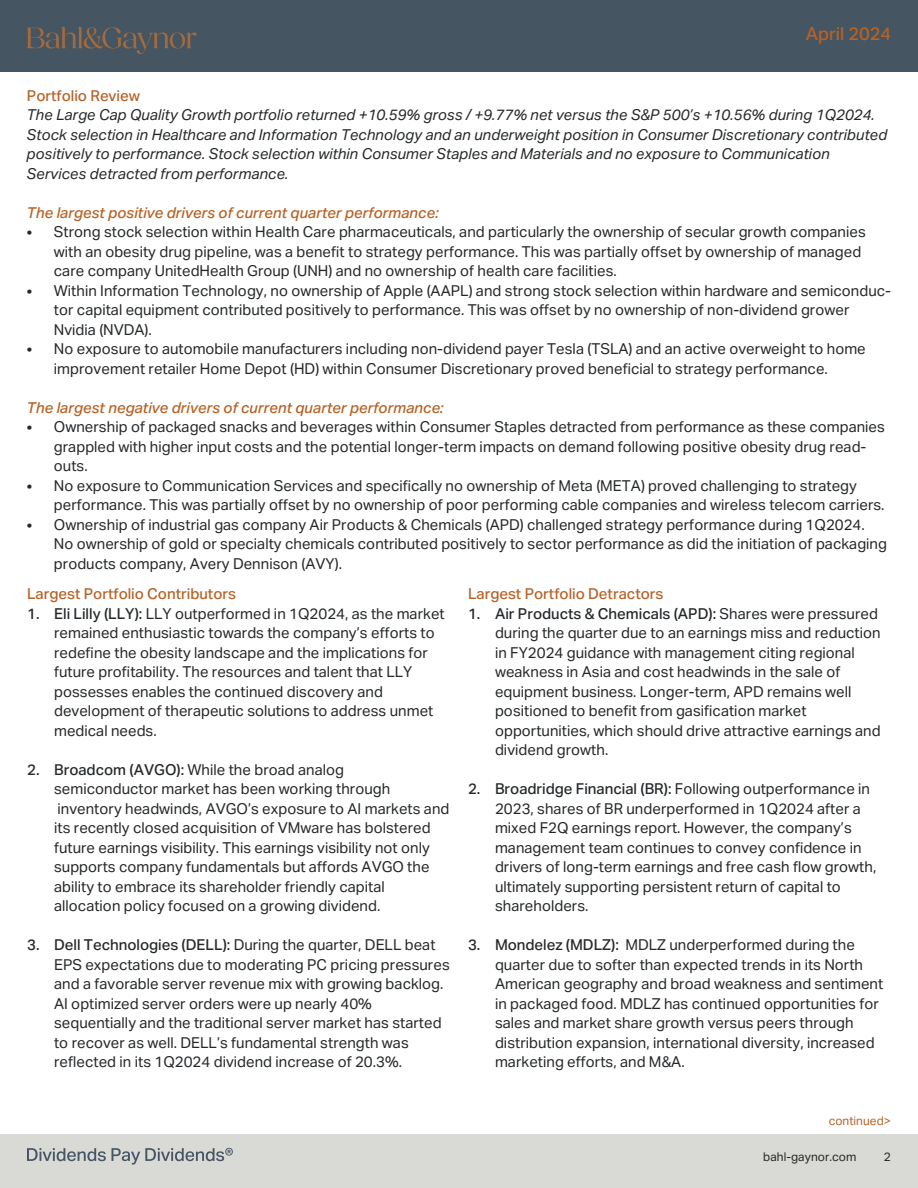
<style>
.page{position:relative;width:918px;height:1188px;background:#fff}
.page>*{position:absolute;margin:0;border:0;box-sizing:border-box;transform-origin:0 0}
.t1{font:500 18px "Aktiv Grotesk";color:#b76226}
.t2{font:15px/19.5px "Aktiv Grotesk";color:#25282a}
.t3{font:italic 15px/19.5px "Aktiv Grotesk";color:#25282a}
.t4{font:italic 500 15px "Aktiv Grotesk";color:#b76226}
.t5{font:500 15px "Aktiv Grotesk";color:#b76226}
.t6{font:12px "Aktiv Grotesk";color:#25282a}
.t7{font:12px "Aktiv Grotesk";color:#b76226}
.s1{font-weight:500}
</style>
<div class="page">
<div style="left:0;top:0;width:918px;height:72px;background:#465562"></div>
<svg style="left:27px;top:27px;width:170px;height:27px"></svg>
<div style="left:0;top:1134px;width:918px;height:54px;background:#d9d9d6"></div>
<svg style="left:27px;top:1148px;width:206px;height:17px"></svg>
<p class="t1" style="left:806px;top:23px;width:87px">April 2024</p>
<p class="t5" style="left:27px;top:87px;width:115px">Portfolio Review</p>
<p class="t3" style="left:27px;top:105px;width:862px">The Large Cap Quality Growth portfolio returned +10.59% gross / +9.77% net versus the S&amp;P 500’s +10.56% during 1Q2024.<br>Stock selection in Healthcare and Information Technology and an underweight position in Consumer Discretionary contributed positively to performance. Stock selection within Consumer Staples and Materials and no exposure to Communication Services detracted from performance.</p>
<p class="t4" style="left:27px;top:204px;width:413px">The largest positive drivers of current quarter performance:</p>
<p class="t2" style="left:54px;top:222px;width:813px;text-indent:-27px">• Strong stock selection within Health Care pharmaceuticals, and particularly the ownership of secular growth companies with an obesity drug pipeline, was a benefit to strategy performance. This was partially offset by ownership of managed care company UnitedHealth Group (UNH) and no ownership of health care facilities.</p>
<p class="t2" style="left:54px;top:281px;width:839px;text-indent:-27px">• Within Information Technology, no ownership of Apple (AAPL) and strong stock selection within hardware and semiconduc&shy;tor capital equipment contributed positively to performance. This was offset by no ownership of non-dividend grower<br>Nvidia (NVDA).</p>
<p class="t2" style="left:54px;top:339px;width:813px;text-indent:-27px">• No exposure to automobile manufacturers including non-dividend payer Tesla (TSLA) and an active overweight to home improvement retailer Home Depot (HD) within Consumer Discretionary proved beneficial to strategy performance.</p>
<p class="t4" style="left:27px;top:399px;width:418px">The largest negative drivers of current quarter performance:</p>
<p class="t2" style="left:54px;top:417px;width:833px;text-indent:-27px">• Ownership of packaged snacks and beverages within Consumer Staples detracted from performance as these companies grappled with higher input costs and the potential longer-term impacts on demand following positive obesity drug read&shy;outs.</p>
<p class="t2" style="left:54px;top:476px;width:832px;text-indent:-27px">• No exposure to Communication Services and specifically no ownership of Meta (META) proved challenging to strategy performance. This was partially offset by no ownership of poor performing cable companies and wireless telecom carriers.</p>
<p class="t2" style="left:54px;top:515px;width:835px;text-indent:-27px">• Ownership of industrial gas company Air Products &amp; Chemicals (APD) challenged strategy performance during 1Q2024.<br>No ownership of gold or specialty chemicals contributed positively to sector performance as did the initiation of packaging products company, Avery Dennison (AVY).</p>
<p class="t5" style="left:27px;top:585px;width:210px">Largest Portfolio Contributors</p>
<p class="t2" style="left:54px;top:604px;width:392px;text-indent:-27px"><span class="s1">1. Eli Lilly (LLY):</span> LLY outperformed in 1Q2024, as the market remained enthusiastic towards the company’s efforts to redefine the obesity landscape and the implications for future profitability. The resources and talent that LLY possesses enables the continued discovery and development of therapeutic solutions to address unmet medical needs.</p>
<p class="t2" style="left:54px;top:760px;width:397px;text-indent:-27px"><span class="s1">2. Broadcom (AVGO):</span> While the broad analog semiconductor market has been working through inventory headwinds, AVGO’s exposure to AI markets and its recently closed acquisition of VMware has bolstered future earnings visibility. This earnings visibility not only supports company fundamentals but affords AVGO the ability to embrace its shareholder friendly capital allocation policy focused on a growing dividend.</p>
<p class="t2" style="left:54px;top:935px;width:397px;text-indent:-27px"><span class="s1">3. Dell Technologies (DELL):</span> During the quarter, DELL beat EPS expectations due to moderating PC pricing pressures and a favorable server revenue mix with growing backlog.<br>AI optimized server orders were up nearly 40% sequentially and the traditional server market has started to recover as well. DELL’s fundamental strength was reflected in its 1Q2024 dividend increase of 20.3%.</p>
<p class="t5" style="left:468px;top:585px;width:197px">Largest Portfolio Detractors</p>
<p class="t2" style="left:495px;top:604px;width:387px;text-indent:-27px"><span class="s1">1. Air Products &amp; Chemicals (APD):</span> Shares were pressured during the quarter due to an earnings miss and reduction in FY2024 guidance with management citing regional weakness in Asia and cost headwinds in the sale of equipment business. Longer-term, APD remains well positioned to benefit from gasification market opportunities, which should drive attractive earnings and dividend growth.</p>
<p class="t2" style="left:495px;top:779px;width:383px;text-indent:-27px"><span class="s1">2. Broadridge Financial (BR):</span> Following outperformance in 2023, shares of BR underperformed in 1Q2024 after a mixed F2Q earnings report. However, the company’s management team continues to convey confidence in drivers of long-term earnings and free cash flow growth, ultimately supporting persistent return of capital to shareholders.</p>
<p class="t2" style="left:495px;top:935px;width:390px;text-indent:-27px"><span class="s1">3. Mondelez (MDLZ):</span> MDLZ underperformed during the quarter due to softer than expected trends in its North American geography and broad weakness and sentiment in packaged food. MDLZ has continued opportunities for sales and market share growth versus peers through distribution expansion, international diversity, increased marketing efforts, and M&amp;A.</p>
<p class="t7" style="left:829px;top:1114px;width:64px">continued&gt;</p>
<p class="t6" style="left:763px;top:1150px;width:95px">bahl-gaynor.com</p>
<p class="t6" style="left:884px;top:1150px;width:9px">2</p>
</div>
